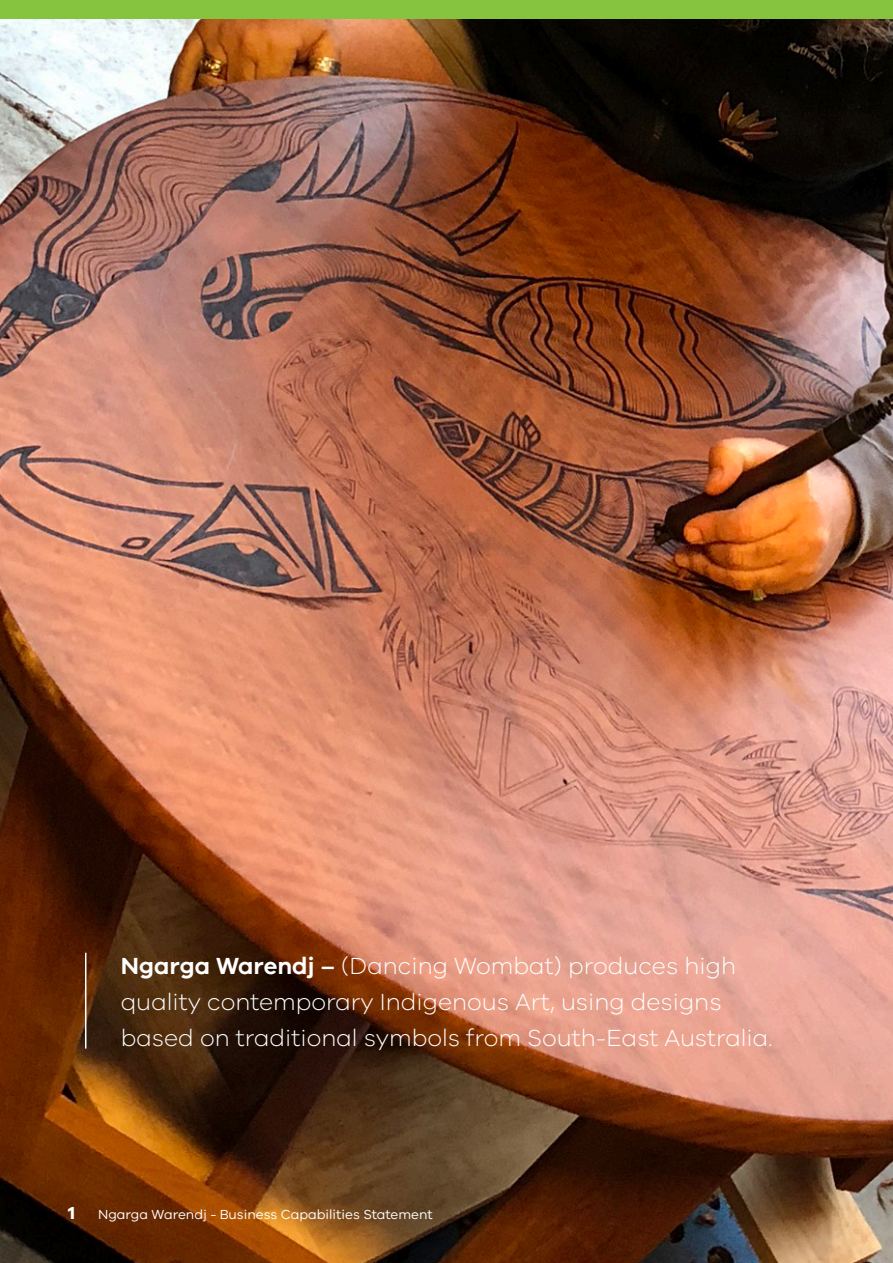
<style>
.page{position:relative;width:893px;height:1263px;background:#fff}
.page>*{position:absolute;margin:0;border:0;box-sizing:border-box;transform-origin:0 0}
.BASIC_BODY{font:300 24px/36px "VIC";color:#fff}
.BASIC_BODY-2{font:700 18px "VIC";color:#fff}
.BASIC_BODY-3{font:13.5px "VIC";color:#fff}
.s1{font-weight:600}
</style>
<div class="page">
<img style="left:0;top:19px;width:893px;height:1244px">
<hr style="left:85px;top:953px;width:1px;height:95px;background:#fff">
<div style="left:0;top:0;width:893px;height:19px;background:#86c43f"></div>
<p class="BASIC_BODY" style="left:121px;top:947px;width:653px"><span class="s1">Ngarga Warendj –</span> (Dancing Wombat) produces high quality contemporary Indigenous Art, using designs based on traditional symbols from South-East Australia.</p>
<p class="BASIC_BODY-2" style="left:68px;top:1202px;width:9px">1</p>
<p class="BASIC_BODY-3" style="left:98px;top:1207px;width:336px">Ngarga Warendj - Business Capabilities Statement</p>
</div>
